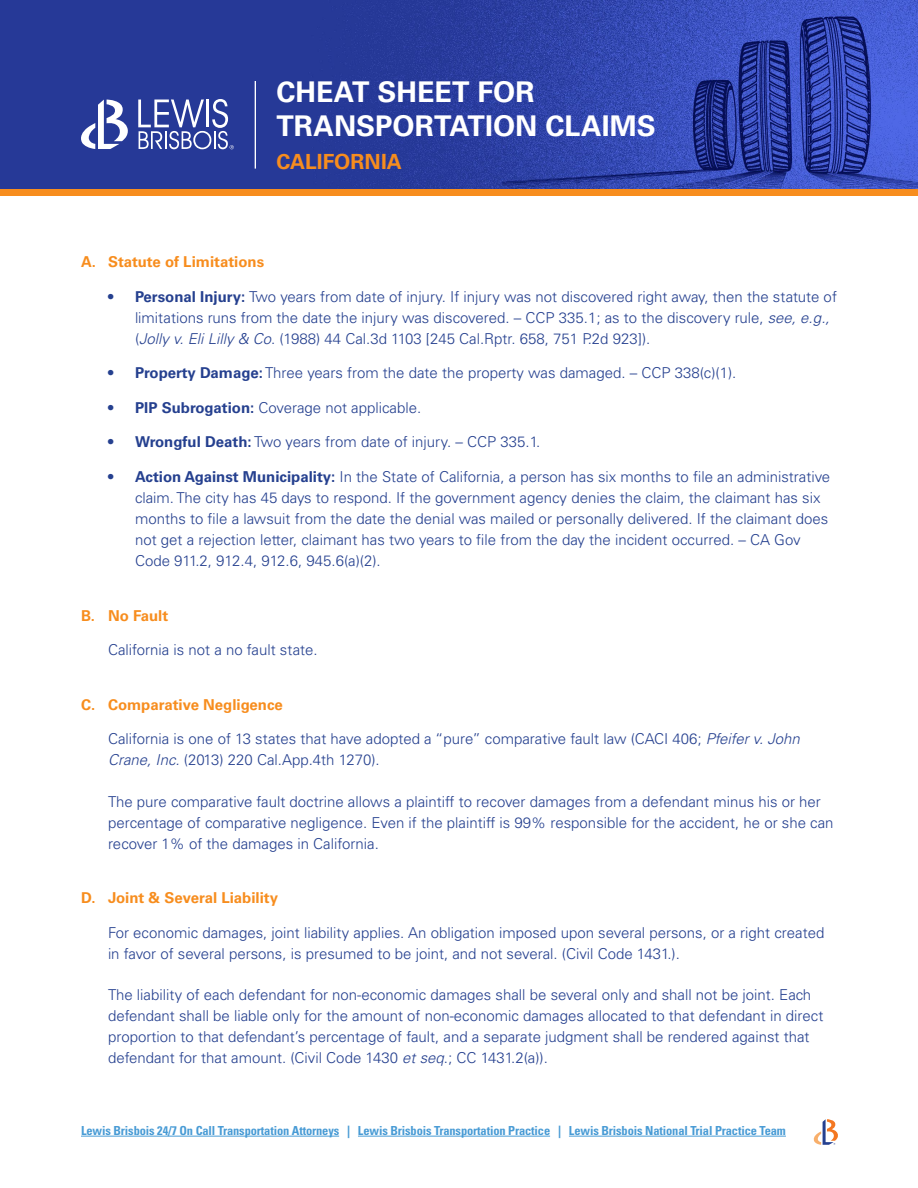
<style>
.page{position:relative;width:918px;height:1188px;background:#fff}
.page>*{position:absolute;margin:0;border:0;box-sizing:border-box;transform-origin:0 0}
.t1{font:700 28.5px/34.2px "Univers LT Std";color:#fff}
.t2{font:700 20.85px "Univers LT Std";letter-spacing:.005em;color:#f78d1e}
.t3{font:300 15px/21px "Univers LT Std";color:#25408f}
.t4{font:700 15px "Univers LT Std";color:#f78d1e}
.t5{font:700 condensed 12.45px "Univers LT Std";letter-spacing:-.01em;color:#489bd5}
.s1{font-weight:700}
.s2{font-style:italic}
</style>
<div class="page">
<img style="left:0;top:0;width:918px;height:189px">
<div style="left:0;top:189px;width:918px;height:6px;background:#f78d1e"></div>
<svg style="left:81px;top:99px;width:49px;height:50px"></svg>
<svg style="left:138px;top:99px;width:96px;height:50px"></svg>
<hr style="left:255px;top:81px;width:1px;height:88px;background:#fff">
<hr style="left:81px;top:1136px;width:258px;height:1px;background:#489bd5">
<hr style="left:358px;top:1136px;width:192px;height:1px;background:#489bd5">
<hr style="left:569px;top:1136px;width:217px;height:1px;background:#489bd5">
<svg style="left:814px;top:1119px;width:24px;height:26px"></svg>
<h1 class="t1" style="left:276px;top:75px;width:381px">CHEAT SHEET FOR<br>TRANSPORTATION CLAIMS</h1>
<h2 class="t2" style="left:276px;top:149px;width:127px">CALIFORNIA</h2>
<p class="t4" style="left:81px;top:253px;width:185px">A. Statute of Limitations</p>
<p class="t3" style="left:135px;top:286px;width:703px;text-indent:-27px"><span class="s1">• Personal Injury:</span> Two years from date of injury. If injury was not discovered right away, then the statute of limitations runs from the date the injury was discovered. – CCP 335.1; as to the discovery rule, <span class="s2">see, e.g., </span>(<span class="s2">Jolly v. Eli Lilly &amp; Co</span>. (1988) 44 Cal.3d 1103 [245 Cal.Rptr. 658, 751 P.2d 923]).</p>
<p class="t3" style="left:108px;top:363px;width:630px"><span class="s1">• Property Damage:</span> Three years from the date the property was damaged. – CCP 338(c)(1).</p>
<p class="t3" style="left:108px;top:397px;width:315px"><span class="s1">• PIP Subrogation:</span> Coverage not applicable.</p>
<p class="t3" style="left:108px;top:432px;width:434px"><span class="s1">• Wrongful Death:</span> Two years from date of injury. – CCP 335.1.</p>
<p class="t3" style="left:135px;top:466px;width:697px;text-indent:-27px"><span class="s1">• Action Against Municipality:</span> In the State of California, a person has six months to file an administrative claim. The city has 45 days to respond. If the government agency denies the claim, the claimant has six months to file a lawsuit from the date the denial was mailed or personally delivered. If the claimant does not get a rejection letter, claimant has two years to file from the day the incident occurred. – CA Gov Code 911.2, 912.4, 912.6, 945.6(a)(2).</p>
<p class="t4" style="left:81px;top:607px;width:89px">B. No Fault</p>
<p class="t3" style="left:108px;top:639px;width:211px">California is not a no fault state.</p>
<p class="t4" style="left:81px;top:696px;width:203px">C. Comparative Negligence</p>
<p class="t3" style="left:108px;top:729px;width:693px">California is one of 13 states that have adopted a “pure” comparative fault law (CACI 406; <span class="s2">Pfeifer v. John<br>Crane, Inc.</span> (2013) 220 Cal.App.4th 1270).</p>
<p class="t3" style="left:108px;top:791px;width:727px">The pure comparative fault doctrine allows a plaintiff to recover damages from a defendant minus his or her percentage of comparative negligence. Even if the plaintiff is 99% responsible for the accident, he or she can recover 1% of the damages in California.</p>
<p class="t4" style="left:81px;top:889px;width:199px">D. Joint &amp; Several Liability</p>
<p class="t3" style="left:108px;top:922px;width:718px">For economic damages, joint liability applies. An obligation imposed upon several persons, or a right created in favor of several persons, is presumed to be joint, and not several. (Civil Code 1431.).</p>
<p class="t3" style="left:108px;top:984px;width:717px">The liability of each defendant for non-economic damages shall be several only and shall not be joint. Each defendant shall be liable only for the amount of non-economic damages allocated to that defendant in direct proportion to that defendant’s percentage of fault, and a separate judgment shall be rendered against that defendant for that amount. (Civil Code 1430 <span class="s2">et seq</span>.; CC 1431.2(a)).</p>
<p class="t5" style="left:81px;top:1123px;width:706px">Lewis Brisbois 24/7 On Call Transportation Attorneys | Lewis Brisbois Transportation Practice | Lewis Brisbois National Trial Practice Team</p>
</div>
